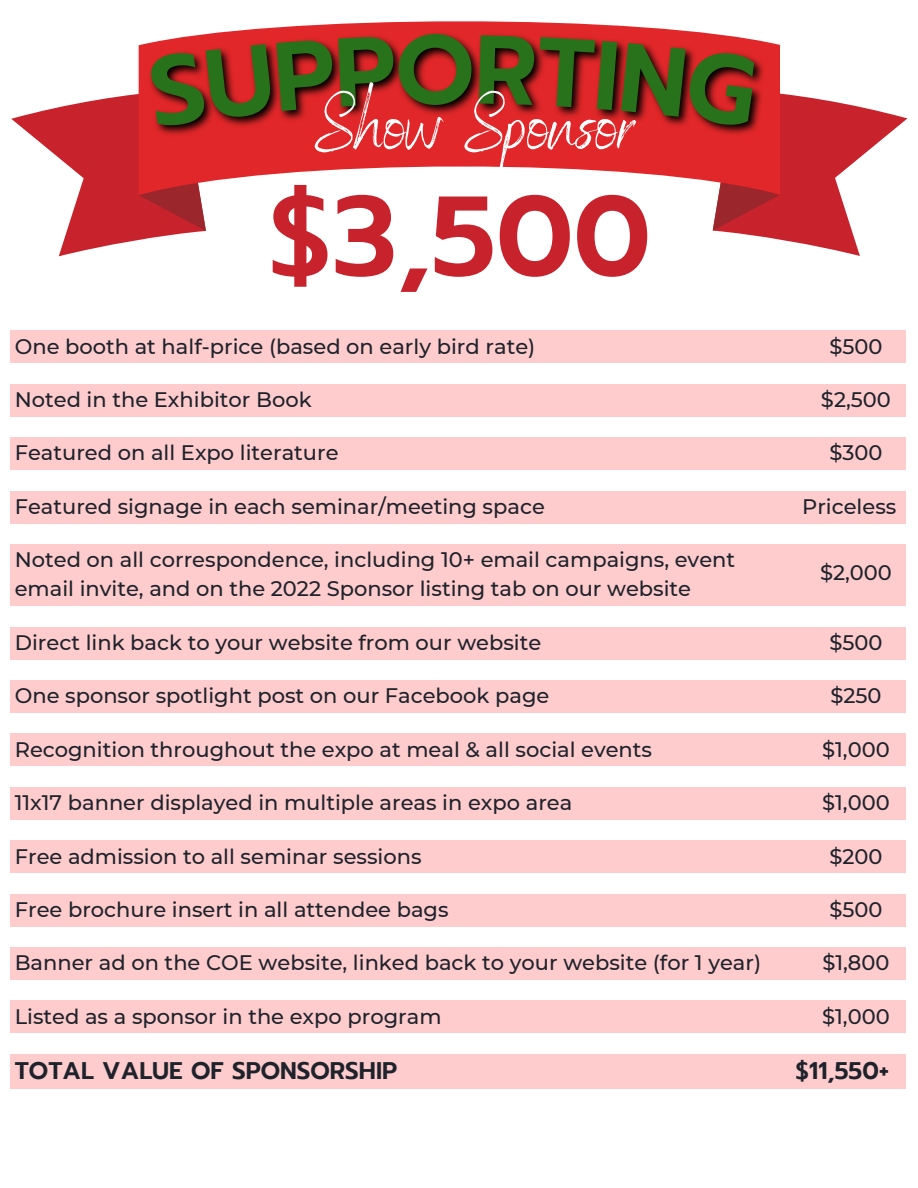
<style>
.page{position:relative;width:918px;height:1188px;background:#fff}
.page>*{position:absolute;margin:0;border:0;box-sizing:border-box;transform-origin:0 0}
.t1{font:600 112.5px "Prompt";color:#c8222c}
.t2{font:75.15px "Benedict";color:#fff}
.t3{font:600 24px "Prompt";color:#1e232b}
.t4{font:500 21px "Montserrat";color:#1e232b}
</style>
<div class="page">
<img style="left:225px;top:21px;width:489px;height:146px">
<div style="left:11px;top:437px;width:895px;height:33px;background:#ffccce"></div>
<div style="left:11px;top:384px;width:895px;height:33px;background:#ffccce"></div>
<div style="left:11px;top:491px;width:895px;height:32px;background:#ffccce"></div>
<div style="left:11px;top:544px;width:895px;height:62px;background:#ffccce"></div>
<div style="left:11px;top:680px;width:895px;height:33px;background:#ffccce"></div>
<div style="left:11px;top:734px;width:895px;height:32px;background:#ffccce"></div>
<div style="left:11px;top:787px;width:895px;height:33px;background:#ffccce"></div>
<div style="left:11px;top:840px;width:895px;height:33px;background:#ffccce"></div>
<div style="left:11px;top:627px;width:895px;height:32px;background:#ffccce"></div>
<div style="left:11px;top:894px;width:895px;height:32px;background:#ffccce"></div>
<div style="left:11px;top:947px;width:895px;height:33px;background:#ffccce"></div>
<div style="left:11px;top:1001px;width:895px;height:32px;background:#ffccce"></div>
<div style="left:11px;top:1054px;width:895px;height:35px;background:#ffccce"></div>
<div style="left:11px;top:331px;width:895px;height:32px;background:#ffccce"></div>
<svg style="left:11px;top:32px;width:461px;height:224px"></svg>
<svg style="left:479px;top:34px;width:428px;height:222px"></svg>
<p class="t2" style="left:315px;top:77px;width:321px">Show Sponsor</p>
<p class="t1" style="left:268px;top:153px;width:384px">$3,500</p>
<p class="t4" style="left:15px;top:333px;width:522px">One booth at half-price (based on early bird rate)</p>
<p class="t4" style="left:829px;top:333px;width:55px">$500</p>
<p class="t4" style="left:15px;top:387px;width:298px">Noted in the Exhibitor Book</p>
<p class="t4" style="left:821px;top:387px;width:71px">$2,500</p>
<p class="t4" style="left:15px;top:440px;width:325px">Featured on all Expo literature</p>
<p class="t4" style="left:829px;top:440px;width:55px">$300</p>
<p class="t4" style="left:15px;top:494px;width:532px">Featured signage in each seminar/meeting space</p>
<p class="t4" style="left:802px;top:494px;width:96px">Priceless</p>
<p class="t4" style="left:15px;top:547px;width:722px">Noted on all correspondence, including 10+ email campaigns, event</p>
<p class="t4" style="left:15px;top:576px;width:678px">email invite, and on the 2022 Sponsor listing tab on our website</p>
<p class="t4" style="left:820px;top:559px;width:73px">$2,000</p>
<p class="t4" style="left:15px;top:630px;width:528px">Direct link back to your website from our website</p>
<p class="t4" style="left:829px;top:630px;width:55px">$500</p>
<p class="t4" style="left:15px;top:683px;width:536px">One sponsor spotlight post on our Facebook page</p>
<p class="t4" style="left:830px;top:683px;width:53px">$250</p>
<p class="t4" style="left:15px;top:736px;width:639px">Recognition throughout the expo at meal &amp; all social events</p>
<p class="t4" style="left:822px;top:736px;width:69px">$1,000</p>
<p class="t4" style="left:15px;top:790px;width:559px">11x17 banner displayed in multiple areas in expo area</p>
<p class="t4" style="left:822px;top:790px;width:69px">$1,000</p>
<p class="t4" style="left:15px;top:843px;width:408px">Free admission to all seminar sessions</p>
<p class="t4" style="left:829px;top:843px;width:55px">$200</p>
<p class="t4" style="left:15px;top:897px;width:435px">Free brochure insert in all attendee bags</p>
<p class="t4" style="left:829px;top:897px;width:55px">$500</p>
<p class="t4" style="left:15px;top:950px;width:748px">Banner ad on the COE website, linked back to your website (for 1 year)</p>
<p class="t4" style="left:822px;top:950px;width:69px">$1,800</p>
<p class="t4" style="left:15px;top:1003px;width:428px">Listed as a sponsor in the expo program</p>
<p class="t4" style="left:822px;top:1003px;width:69px">$1,000</p>
<p class="t3" style="left:15px;top:1053px;width:384px">TOTAL VALUE OF SPONSORSHIP</p>
<p class="t3" style="left:796px;top:1053px;width:95px">$11,550+</p>
</div>
